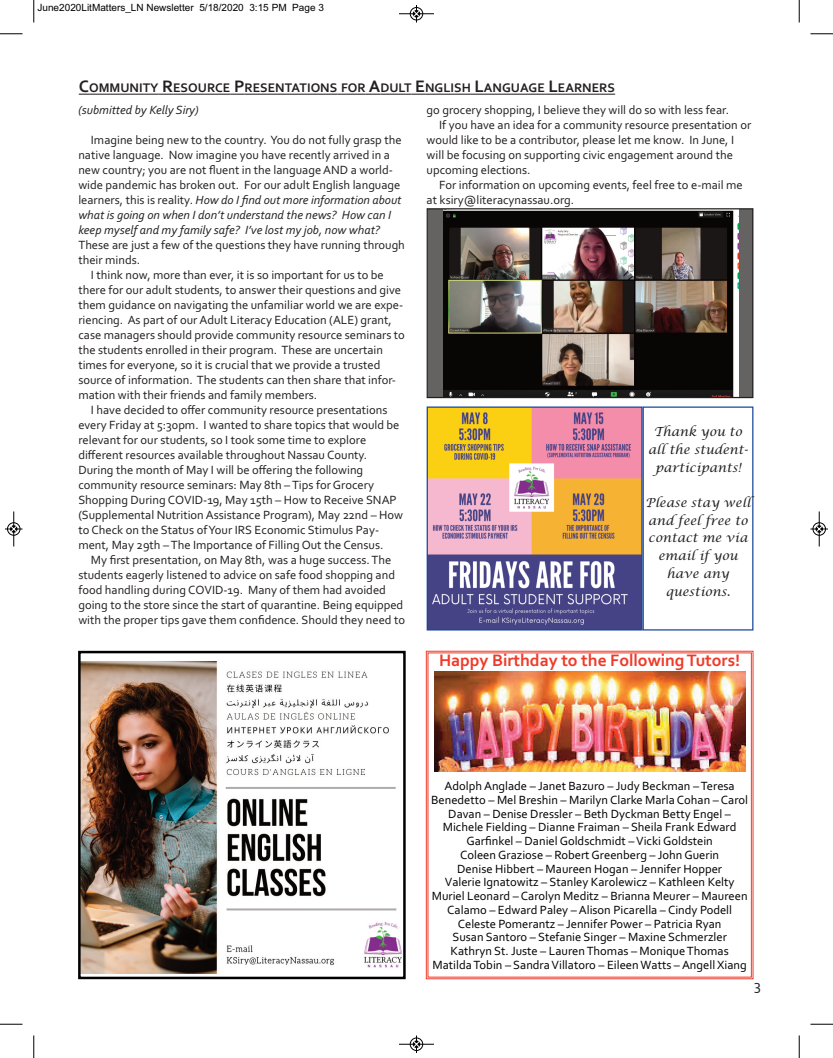
<style>
.page{position:relative;width:833px;height:1058px;background:#fff}
.page>*{position:absolute;margin:0;border:0;box-sizing:border-box;transform-origin:0 0}
.t1{font:700 17.5px "Corbel";color:#ef3a29}
.t2{font:15px "Corbel";color:#231f20}
.t3{font:700 13.12px "Corbel";color:#231f20}
.t4{font:12.5px/15px "Corbel";color:#231f20}
.t5{font:12.5px/13.8px "Corbel";color:#000;text-align:center}
.t6{font:italic 12.5px/17.8px "Lucida Calligraphy";color:#231f20;text-align:center}
.t7{font:italic 12.5px "Corbel";color:#231f20}
.t8{font:10px "Arial";color:#000}
.s1{font-size:17.5px}
.s2{font-style:italic}
</style>
<div class="page">
<hr style="left:89px;top:94px;width:69px;height:1px;background:#231f20">
<svg style="left:158px;top:94px;width:15px;height:1px"></svg>
<hr style="left:173px;top:94px;width:57px;height:1px;background:#231f20">
<svg style="left:230px;top:94px;width:14px;height:1px"></svg>
<hr style="left:244px;top:94px;width:93px;height:1px;background:#231f20">
<svg style="left:337px;top:94px;width:43px;height:1px"></svg>
<hr style="left:380px;top:94px;width:31px;height:1px;background:#231f20">
<svg style="left:411px;top:94px;width:14px;height:1px"></svg>
<hr style="left:425px;top:94px;width:46px;height:1px;background:#231f20">
<svg style="left:471px;top:94px;width:13px;height:1px"></svg>
<hr style="left:484px;top:94px;width:61px;height:1px;background:#231f20">
<svg style="left:545px;top:94px;width:13px;height:1px"></svg>
<hr style="left:558px;top:94px;width:57px;height:1px;background:#231f20">
<img style="left:434px;top:672px;width:311px;height:99px">
<div style="left:428px;top:209px;width:324px;height:188px;background:#656362"></div>
<img style="left:443px;top:210px;width:295px;height:186px">
<div style="left:426px;top:208px;width:327px;height:190px;border:1px solid #231f20"></div>
<img style="left:428px;top:408px;width:212px;height:220px">
<div style="left:426px;top:406px;width:216px;height:224px;border:1px solid #1a479d"></div>
<div style="left:642px;top:406px;width:111px;height:224px;border:1px solid #1a479d"></div>
<img style="left:81px;top:661px;width:321px;height:312px">
<div style="left:78px;top:651px;width:327px;height:328px;border:2px solid #000"></div>
<svg style="left:33px;top:0;width:2px;height:22px"></svg>
<svg style="left:0;top:33px;width:22px;height:2px"></svg>
<svg style="left:798px;top:0;width:2px;height:22px"></svg>
<svg style="left:810px;top:33px;width:22px;height:2px"></svg>
<svg style="left:33px;top:1035px;width:2px;height:23px"></svg>
<svg style="left:0;top:1023px;width:22px;height:2px"></svg>
<svg style="left:798px;top:1035px;width:2px;height:23px"></svg>
<svg style="left:810px;top:1023px;width:22px;height:2px"></svg>
<hr style="left:399px;top:14px;width:35px;height:1px;background:#000">
<div style="left:410px;top:7px;width:13px;height:13px;border:1px solid #000;border-radius:50%"></div>
<svg style="left:413px;top:5px;width:6px;height:17px"></svg>
<hr style="left:399px;top:1044px;width:35px;height:1px;background:#000">
<div style="left:410px;top:1037px;width:13px;height:13px;border:1px solid #000;border-radius:50%"></div>
<svg style="left:413px;top:1035px;width:6px;height:17px"></svg>
<hr style="left:14px;top:511px;width:1px;height:35px;background:#000">
<div style="left:7px;top:522px;width:13px;height:13px;border:1px solid #000;border-radius:50%"></div>
<svg style="left:5px;top:526px;width:17px;height:6px"></svg>
<hr style="left:819px;top:511px;width:1px;height:35px;background:#000">
<div style="left:812px;top:522px;width:13px;height:13px;border:1px solid #000;border-radius:50%"></div>
<svg style="left:810px;top:526px;width:18px;height:6px"></svg>
<p class="t8" style="left:38px;top:2px;width:288px">June2020LitMatters_LN Newsletter 5/18/2020 3:15 PM Page 3</p>
<p class="t3" style="left:79px;top:80px;width:537px"><span class="s1">C</span>OMMUNITY <span class="s1">R</span>ESOURCE <span class="s1">P</span>RESENTATIONS FOR <span class="s1">A</span>DULT <span class="s1">E</span>NGLISH <span class="s1">L</span>ANGUAGE <span class="s1">L</span>EARNERS</p>
<p class="t4" style="left:426px;top:102px;width:304px">go grocery shopping, I believe they will do so with less fear.</p>
<p class="t4" style="left:439px;top:117px;width:313px">If you have an idea for a community resource presentation or</p>
<p class="t4" style="left:426px;top:132px;width:309px">would like to be a contributor, please let me know. In June, I</p>
<p class="t4" style="left:426px;top:147px;width:308px">will be focusing on supporting civic engagement around the</p>
<p class="t4" style="left:426px;top:162px;width:105px">upcoming elections.</p>
<p class="t4" style="left:439px;top:177px;width:305px">For information on upcoming events, feel free to e-mail me</p>
<p class="t4" style="left:426px;top:192px;width:149px">at ksiry@literacynassau.org.</p>
<p class="t7" style="left:78px;top:102px;width:122px">(submitted by Kelly Siry)</p>
<p class="t4" style="left:78px;top:132px;width:325px;text-indent:13px">Imagine being new to the country. You do not fully grasp the native language. Now imagine you have recently arrived in a new country; you are not fluent in the language AND a world&shy;wide pandemic has broken out. For our adult English language learners, this is reality. <span class="s2">How do I find out more information about what is going on when I don’t understand the news? How can I keep myself and my family safe? I’ve lost my job, now what?</span></p>
<p class="t4" style="left:78px;top:237px;width:328px">These are just a few of the questions they have running through</p>
<p class="t4" style="left:78px;top:252px;width:63px">their minds.</p>
<p class="t4" style="left:91px;top:267px;width:294px">I think now, more than ever, it is so important for us to be</p>
<p class="t4" style="left:78px;top:282px;width:324px">there for our adult students, to answer their questions and give</p>
<p class="t4" style="left:78px;top:297px;width:326px">them guidance on navigating the unfamiliar world we are expe-</p>
<p class="t4" style="left:78px;top:312px;width:315px">riencing. As part of our Adult Literacy Education (ALE) grant,</p>
<p class="t4" style="left:78px;top:327px;width:328px">case managers should provide community resource seminars to</p>
<p class="t4" style="left:78px;top:342px;width:306px">the students enrolled in their program. These are uncertain</p>
<p class="t4" style="left:78px;top:357px;width:303px">times for everyone, so it is crucial that we provide a trusted</p>
<p class="t4" style="left:78px;top:372px;width:319px">source of information. The students can then share that infor-</p>
<p class="t4" style="left:78px;top:387px;width:240px">mation with their friends and family members.</p>
<p class="t4" style="left:91px;top:402px;width:298px">I have decided to offer community resource presentations</p>
<p class="t4" style="left:78px;top:417px;width:322px">every Friday at 5:30pm. I wanted to share topics that would be</p>
<p class="t4" style="left:78px;top:432px;width:289px">relevant for our students, so I took some time to explore</p>
<p class="t4" style="left:78px;top:447px;width:290px">different resources available throughout Nassau County.</p>
<p class="t4" style="left:78px;top:462px;width:286px">During the month of May I will be offering the following</p>
<p class="t4" style="left:78px;top:477px;width:297px">community resource seminars: May 8th –Tips for Grocery</p>
<p class="t4" style="left:78px;top:492px;width:320px">Shopping During COVID-19, May 15th – How to Receive SNAP</p>
<p class="t4" style="left:78px;top:507px;width:326px">(Supplemental Nutrition Assistance Program), May 22nd – How</p>
<p class="t4" style="left:78px;top:522px;width:302px">to Check on the Status ofYour IRS Economic Stimulus Pay-</p>
<p class="t4" style="left:78px;top:537px;width:306px">ment, May 29th –The Importance of Filling Out the Census.</p>
<p class="t4" style="left:91px;top:552px;width:302px">My first presentation, on May 8th, was a huge success.The</p>
<p class="t4" style="left:78px;top:567px;width:318px">students eagerly listened to advice on safe food shopping and</p>
<p class="t4" style="left:78px;top:582px;width:309px">food handling during COVID-19. Many of them had avoided</p>
<p class="t4" style="left:78px;top:597px;width:326px">going to the store since the start of quarantine. Being equipped</p>
<p class="t4" style="left:78px;top:612px;width:328px">with the proper tips gave them confidence. Should they need to</p>
<p class="t6" style="left:648px;top:423px;width:101px">Thank you to all the student&shy;participants!</p>
<p class="t6" style="left:645px;top:494px;width:107px">Please stay well and feel free to contact me via email if you have any questions.</p>
<h1 class="t1" style="left:439px;top:650px;width:303px">HAPPY BIRTHDAY TO THE FOLLOWINGTUTORS!</h1>
<p class="t5" style="left:431px;top:779px;width:318px">Adolph Anglade – Janet Bazuro – Judy Beckman –Teresa Benedetto – Mel Breshin – Marilyn Clarke Marla Cohan – Carol Davan – Denise Dressler – Beth Dyckman Betty Engel – Michele Fielding – Dianne Fraiman – Sheila Frank Edward Garfinkel – Daniel Goldschmidt –Vicki Goldstein<br>Coleen Graziose – Robert Greenberg – John Guerin<br>Denise Hibbert – Maureen Hogan – Jennifer Hopper<br>Valerie Ignatowitz – Stanley Karolewicz – Kathleen Kelty Muriel Leonard – Carolyn Meditz – Brianna Meurer – Maureen Calamo – Edward Paley – Alison Picarella – Cindy Podell Celeste Pomerantz – Jennifer Power – Patricia Ryan<br>Susan Santoro – Stefanie Singer – Maxine Schmerzler Kathryn St. Juste – LaurenThomas – MoniqueThomas MatildaTobin – SandraVillatoro – EileenWatts – Angell Xiang</p>
<p class="t2" style="left:754px;top:976px;width:8px">3</p>
</div>
